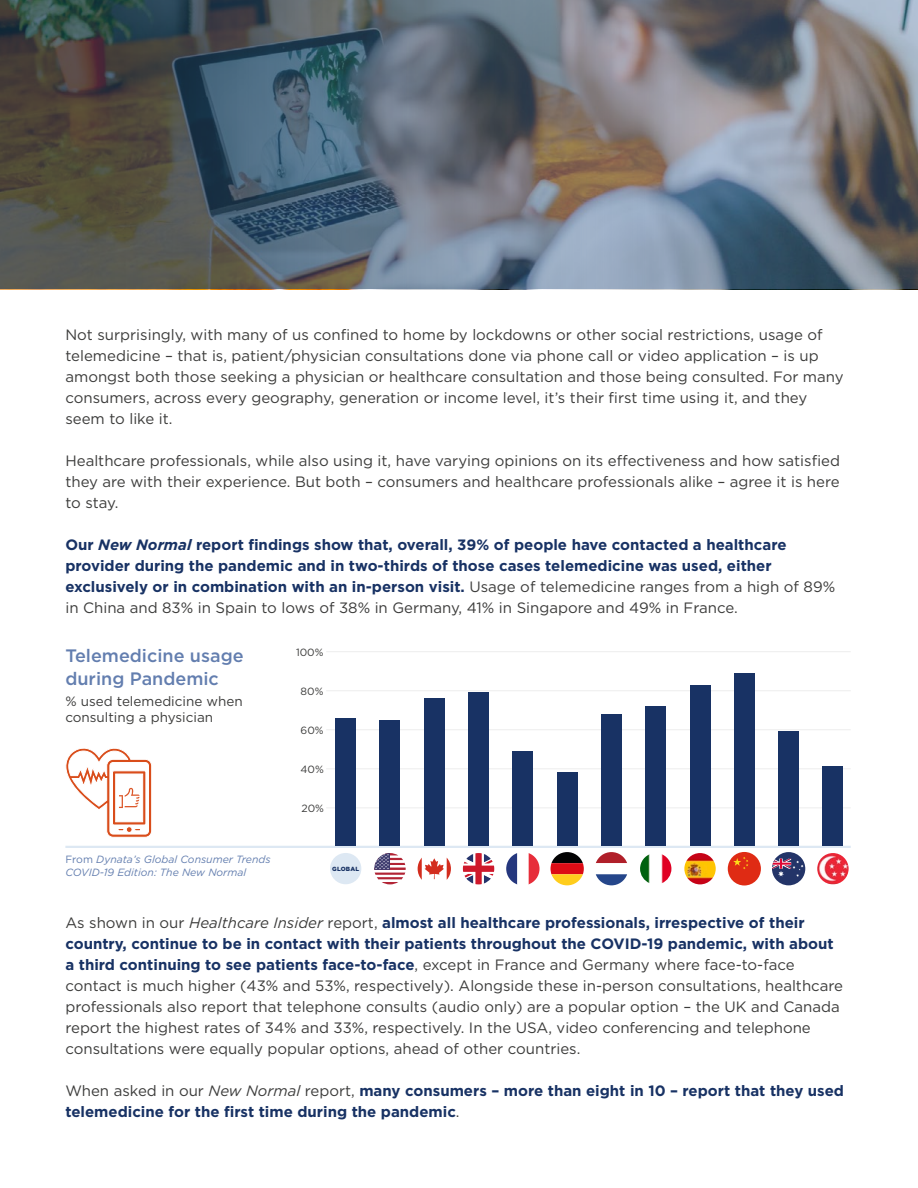
<style>
.page{position:relative;width:918px;height:1188px;background:#fff}
.page>*{position:absolute;margin:0;border:0;box-sizing:border-box;transform-origin:0 0}
.t1{font:500 18px/22.5px "Gotham";color:#637eaf}
.t2{font:15px/21px "Gotham";color:#3c3c3b}
.t3{font:700 15px/21px "Gotham";color:#183264}
.t4{font:13.5px/16.5px "Gotham";color:#3c3c3b}
.t5{font:italic 10.5px/12.6px "Gotham";color:#637eaf}
.t6{font:10.5px "Gotham";color:#3c3c3b}
.t7{font:900 6px "Gotham";letter-spacing:.04em;color:#183264}
.s1{font-style:italic}
.s2{font-weight:400;color:#3c3c3b}
.s3{font-style:normal}
.s4{font-weight:700;color:#183264}
.s5{font-weight:400;font-style:italic;color:#3c3c3b}
</style>
<div class="page">
<img style="left:0;top:0;width:918px;height:289px">
<hr style="left:326px;top:651px;width:525px;height:1px;background:#ededed">
<hr style="left:326px;top:690px;width:525px;height:1px;background:#ededed">
<hr style="left:326px;top:729px;width:525px;height:1px;background:#ededed">
<hr style="left:326px;top:768px;width:525px;height:1px;background:#ededed">
<hr style="left:326px;top:807px;width:525px;height:1px;background:#ededed">
<hr style="left:65px;top:846px;width:786px;height:2px;background:#dde8f3">
<svg style="left:463px;top:853px;width:31px;height:31px"></svg>
<svg style="left:374px;top:853px;width:32px;height:31px"></svg>
<svg style="left:506px;top:853px;width:34px;height:32px"></svg>
<svg style="left:551px;top:852px;width:33px;height:33px"></svg>
<svg style="left:772px;top:852px;width:33px;height:33px"></svg>
<svg style="left:595px;top:852px;width:32px;height:33px"></svg>
<svg style="left:418px;top:857px;width:33px;height:23px"></svg>
<div style="left:728px;top:852px;width:33px;height:33px;background:#df2b14;border-radius:50%"></div>
<svg style="left:733px;top:857px;width:15px;height:12px"></svg>
<img style="left:640px;top:854px;width:31px;height:29px">
<img style="left:684px;top:853px;width:32px;height:31px;border-radius:16px">
<img style="left:817px;top:853px;width:32px;height:31px;border-radius:16px">
<div style="left:330px;top:853px;width:31px;height:31px;background:#dde8f3;border-radius:50%"></div>
<div style="left:336px;top:718px;width:20px;height:128px;background:#183264"></div>
<div style="left:380px;top:720px;width:20px;height:126px;background:#183264"></div>
<div style="left:424px;top:699px;width:20px;height:147px;background:#183264"></div>
<div style="left:469px;top:693px;width:20px;height:153px;background:#183264"></div>
<div style="left:513px;top:751px;width:20px;height:95px;background:#183264"></div>
<div style="left:557px;top:772px;width:20px;height:74px;background:#183264"></div>
<div style="left:601px;top:714px;width:20px;height:132px;background:#183264"></div>
<div style="left:646px;top:706px;width:20px;height:140px;background:#183264"></div>
<div style="left:690px;top:685px;width:20px;height:161px;background:#183264"></div>
<div style="left:734px;top:673px;width:20px;height:173px;background:#183264"></div>
<div style="left:779px;top:731px;width:20px;height:115px;background:#183264"></div>
<div style="left:823px;top:766px;width:20px;height:80px;background:#183264"></div>
<svg style="left:65px;top:748px;width:87px;height:90px"></svg>
<p class="t2" style="left:65px;top:324px;width:780px">Not surprisingly, with many of us confined to home by lockdowns or other social restrictions, usage of telemedicine – that is, patient/physician consultations done via phone call or video application – is up amongst both those seeking a physician or healthcare consultation and those being consulted. For many consumers, across every geography, generation or income level, it’s their first time using it, and they seem to like it.</p>
<p class="t2" style="left:65px;top:450px;width:776px;text-align:justify">Healthcare professionals, while also using it, have varying opinions on its effectiveness and how satisfied they are with their experience. But both – consumers and healthcare professionals alike – agree it is here to stay.</p>
<p class="t3" style="left:65px;top:534px;width:771px">Our <span class="s1">New Normal</span> report findings show that, overall, 39% of people have contacted a healthcare provider during the pandemic and in two-thirds of those cases telemedicine was used, either exclusively or in combination with an in-person visit. <span class="s2">Usage of telemedicine ranges from a high of 89% in China and 83% in Spain to lows of 38% in Germany, 41% in Singapore and 49% in France.</span></p>
<p class="t1" style="left:65px;top:644px;width:180px">Telemedicine usage during Pandemic</p>
<p class="t4" style="left:65px;top:693px;width:179px">% used telemedicine when consulting a physician</p>
<p class="t5" style="left:65px;top:853px;width:207px"><span class="s3">From</span> Dynata’s Global Consumer Trends<br>COVID-19 Edition: The New Normal</p>
<p class="t6" style="left:296px;top:646px;width:29px">100%</p>
<p class="t6" style="left:301px;top:684px;width:24px">80%</p>
<p class="t6" style="left:301px;top:724px;width:25px">60%</p>
<p class="t6" style="left:301px;top:762px;width:25px">40%</p>
<p class="t6" style="left:301px;top:801px;width:24px">20%</p>
<p class="t7" style="left:332px;top:865px;width:29px">GLOBAL</p>
<p class="t2" style="left:65px;top:912px;width:779px">As shown in our <span class="s1">Healthcare Insider</span> report, <span class="s4">almost all healthcare professionals, irrespective of their country, continue to be in contact with their patients throughout the COVID-19 pandemic, with about a third continuing to see patients face-to-face</span>, except in France and Germany where face-to-face contact is much higher (43% and 53%, respectively). Alongside these in-person consultations, healthcare professionals also report that telephone consults (audio only) are a popular option – the UK and Canada report the highest rates of 34% and 33%, respectively. In the USA, video conferencing and telephone consultations were equally popular options, ahead of other countries.</p>
<p class="t3" style="left:65px;top:1080px;width:780px"><span class="s2">When asked in our</span> <span class="s5">New Normal</span> <span class="s2">report,</span> many consumers – more than eight in 10 – report that they used telemedicine for the first time during the pandemic<span class="s2">.</span></p>
</div>
